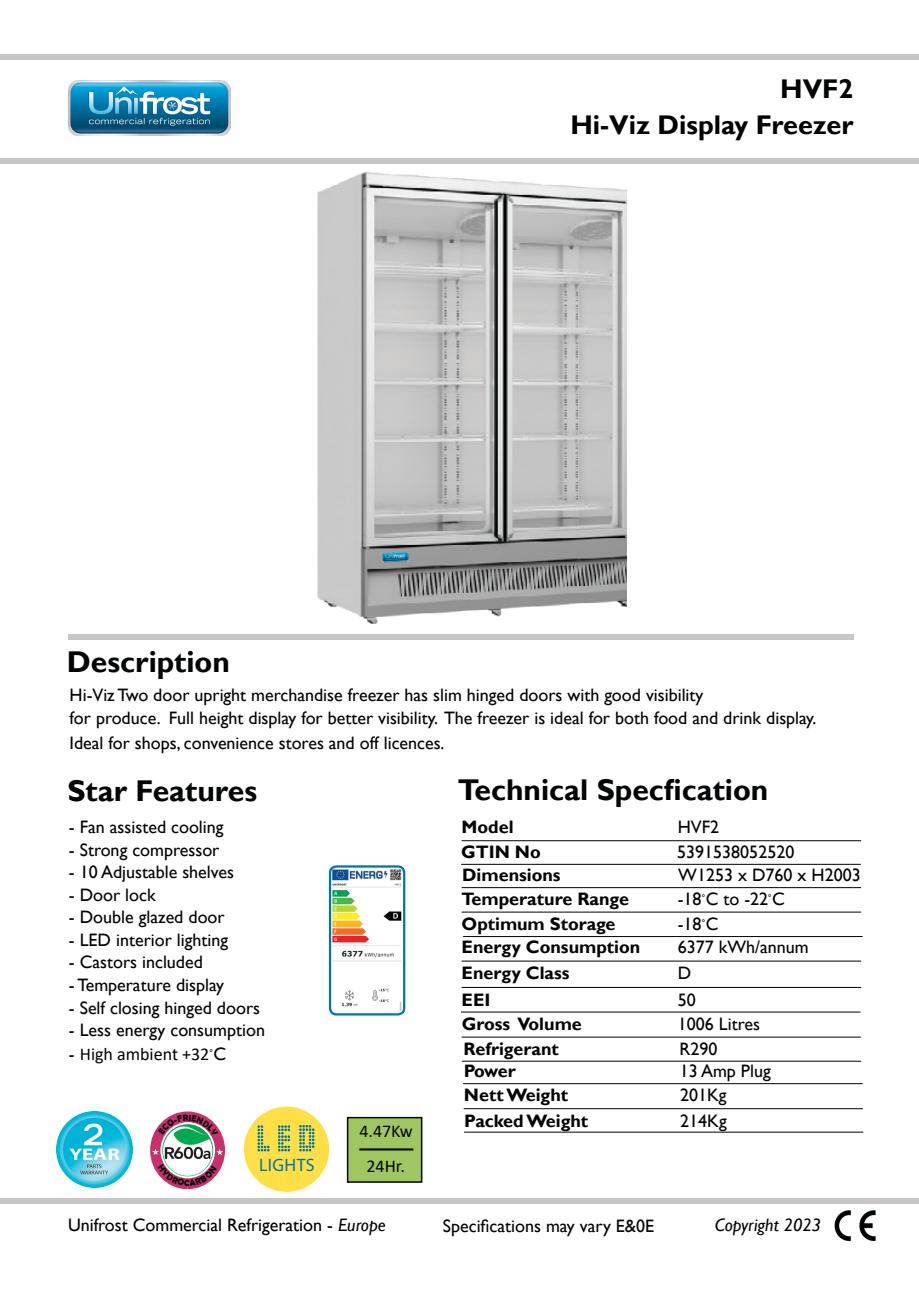
<style>
.page{position:relative;width:919px;height:1289px;background:#fff}
.page>*{position:absolute;margin:0;border:0;box-sizing:border-box;transform-origin:0 0}
.t1{font:700 30px "Gill Sans";color:#020304}
.t2{font:700 27px "Gill Sans";color:#020304}
.t3{font:18px "Gill Sans";color:#020304}
.t4{font:700 18px "Gill Sans";color:#020304}
.t5{font:18px "Calibri";color:#020304}
.t6{font:italic 18px "Gill Sans";color:#020304}
.t7{font:18px "Myriad Pro";letter-spacing:.02em;color:#0076a2}
.s1{font-family:"Gill Sans"}
.s2{font-family:"Angsana New";font-weight:700}
.s3{font-style:italic}
</style>
<div class="page">
<div style="left:0;top:1198px;width:918px;height:5px;background:#c8c7c6"></div>
<div style="left:0;top:54px;width:918px;height:6px;background:#c8c7c6"></div>
<div style="left:0;top:158px;width:918px;height:5px;background:#c8c7c6"></div>
<img style="left:68px;top:80px;width:162px;height:56px">
<div style="left:68px;top:634px;width:785px;height:5px;background:#c8c7c6"></div>
<img style="left:834px;top:1210px;width:42px;height:31px">
<hr style="left:461px;top:840px;width:400px;height:1px;background:#020304">
<hr style="left:461px;top:887px;width:400px;height:1px;background:#020304">
<hr style="left:461px;top:911px;width:400px;height:1px;background:#020304">
<hr style="left:461px;top:960px;width:400px;height:1px;background:#020304">
<hr style="left:463px;top:936px;width:399px;height:1px;background:#020304">
<hr style="left:461px;top:987px;width:400px;height:1px;background:#020304">
<hr style="left:461px;top:1011px;width:399px;height:1px;background:#020304">
<hr style="left:462px;top:1060px;width:399px;height:1px;background:#020304">
<hr style="left:461px;top:1036px;width:399px;height:1px;background:#020304">
<hr style="left:464px;top:1131px;width:399px;height:1px;background:#020304">
<hr style="left:463px;top:1108px;width:399px;height:1px;background:#020304">
<hr style="left:463px;top:1083px;width:399px;height:1px;background:#020304">
<img style="left:157px;top:1126px;width:62px;height:48px">
<div style="left:150px;top:1111px;width:75px;height:78px;border:11px solid #c72f6d;border-radius:50%"></div>
<div style="left:160px;top:1122px;width:55px;height:56px;border:2px solid #fff;border-radius:50%"></div>
<svg style="left:216px;top:1148px;width:7px;height:7px"></svg>
<svg style="left:152px;top:1148px;width:7px;height:7px"></svg>
<img style="left:56px;top:1111px;width:77px;height:76px">
<div style="left:244px;top:1106px;width:85px;height:85px;background:#ffdf46;border-radius:50%"></div>
<svg style="left:257px;top:1125px;width:57px;height:26px"></svg>
<div style="left:347px;top:1117px;width:74px;height:64px;background:#9ec762"></div>
<div style="left:347px;top:1116px;width:75px;height:66px;border:2px solid #020304"></div>
<hr style="left:359px;top:1148px;width:54px;height:2px;background:#020304">
<img style="left:278px;top:163px;width:348px;height:461px">
<img style="left:382px;top:551px;width:27px;height:11px">
<img style="left:330px;top:868px;width:74px;height:146px">
<div style="left:329px;top:865px;width:76px;height:150px;border:2px solid #0076a2;border-radius:6px"></div>
<hr style="left:461px;top:864px;width:399px;height:1px;background:#020304">
<svg style="left:158px;top:1114px;width:60px;height:21px"></svg>
<svg style="left:158px;top:1164px;width:59px;height:21px"></svg>
<p class="t2" style="left:780px;top:72px;width:75px">HVF2</p>
<p class="t2" style="left:570px;top:108px;width:284px">Hi-Viz Display Freezer</p>
<p class="t1" style="left:67px;top:644px;width:165px">Description</p>
<p class="t3" style="left:70px;top:684px;width:635px">Hi-Viz Two door upright merchandise freezer has slim hinged doors with good visibility</p>
<p class="t3" style="left:70px;top:707px;width:748px">for produce. Full height display for better visibility. The freezer is ideal for both food and drink display.</p>
<p class="t3" style="left:70px;top:732px;width:376px">Ideal for shops, convenience stores and off licences.</p>
<p class="t1" style="left:67px;top:773px;width:191px">Star Features</p>
<p class="t1" style="left:458px;top:771px;width:312px">Technical Specfication</p>
<p class="t4" style="left:461px;top:816px;width:53px">Model</p>
<p class="t3" style="left:677px;top:816px;width:43px">HVF2</p>
<p class="t3" style="left:69px;top:816px;width:156px">- Fan assisted cooling</p>
<p class="t3" style="left:69px;top:839px;width:152px">- Strong compressor</p>
<p class="t3" style="left:69px;top:861px;width:166px">- 10 Adjustable shelves</p>
<p class="t3" style="left:69px;top:884px;width:88px">- Door lock</p>
<p class="t3" style="left:69px;top:906px;width:157px">- Double glazed door</p>
<p class="t3" style="left:69px;top:929px;width:161px">- LED interior lighting</p>
<p class="t3" style="left:69px;top:951px;width:135px">- Castors included</p>
<p class="t3" style="left:69px;top:974px;width:156px">- Temperature display</p>
<p class="t3" style="left:69px;top:996px;width:192px">- Self closing hinged doors</p>
<p class="t3" style="left:69px;top:1019px;width:197px">- Less energy consumption</p>
<p class="t5" style="left:69px;top:1041px;width:159px"><span class="s1">-</span> High ambient +32 <span class="s2">ํ</span><span class="s1">C</span></p>
<p class="t4" style="left:461px;top:841px;width:81px">GTIN No</p>
<p class="t3" style="left:677px;top:841px;width:118px">5391538052520</p>
<p class="t4" style="left:462px;top:863px;width:100px">Dimensions</p>
<p class="t3" style="left:678px;top:864px;width:184px">W1253 x D760 x H2003</p>
<p class="t4" style="left:461px;top:888px;width:169px">Temperature Range</p>
<p class="t3" style="left:677px;top:888px;width:109px">-18 <span class="s2">ํ</span>C to -22 <span class="s2">ํ</span>C</p>
<p class="t4" style="left:461px;top:912px;width:155px">Optimum Storage</p>
<p class="t3" style="left:677px;top:913px;width:42px">-18 <span class="s2">ํ</span>C</p>
<p class="t4" style="left:461px;top:962px;width:109px">Energy Class</p>
<p class="t3" style="left:677px;top:962px;width:15px">D</p>
<p class="t4" style="left:461px;top:988px;width:30px">EEI</p>
<p class="t3" style="left:677px;top:989px;width:19px">50</p>
<p class="t4" style="left:463px;top:1037px;width:97px">Refrigerant</p>
<p class="t3" style="left:679px;top:1038px;width:39px">R290</p>
<p class="t4" style="left:461px;top:936px;width:180px">Energy Consumption</p>
<p class="t3" style="left:677px;top:936px;width:132px">6377 kWh/annum</p>
<p class="t4" style="left:462px;top:1012px;width:122px">Gross Volume</p>
<p class="t3" style="left:678px;top:1013px;width:84px">1006 Litres</p>
<p class="t4" style="left:463px;top:1060px;width:54px">Power</p>
<p class="t3" style="left:679px;top:1060px;width:92px">13 Amp Plug</p>
<p class="t7" style="left:259px;top:1154px;width:57px">LIGHTS</p>
<p class="t5" style="left:359px;top:1118px;width:55px">4.47Kw</p>
<p class="t5" style="left:366px;top:1153px;width:40px">24Hr.</p>
<p class="t4" style="left:464px;top:1084px;width:106px">Nett Weight</p>
<p class="t3" style="left:680px;top:1084px;width:48px">201Kg</p>
<p class="t4" style="left:464px;top:1109px;width:126px">Packed Weight</p>
<p class="t3" style="left:680px;top:1109px;width:48px">214Kg</p>
<p class="t3" style="left:68px;top:1214px;width:319px">Unifrost Commercial Refrigeration - <span class="s3">Europe</span></p>
<p class="t3" style="left:443px;top:1215px;width:213px">Specifications may vary E&amp;0E</p>
<p class="t6" style="left:714px;top:1214px;width:108px">Copyright 2023</p>
</div>
